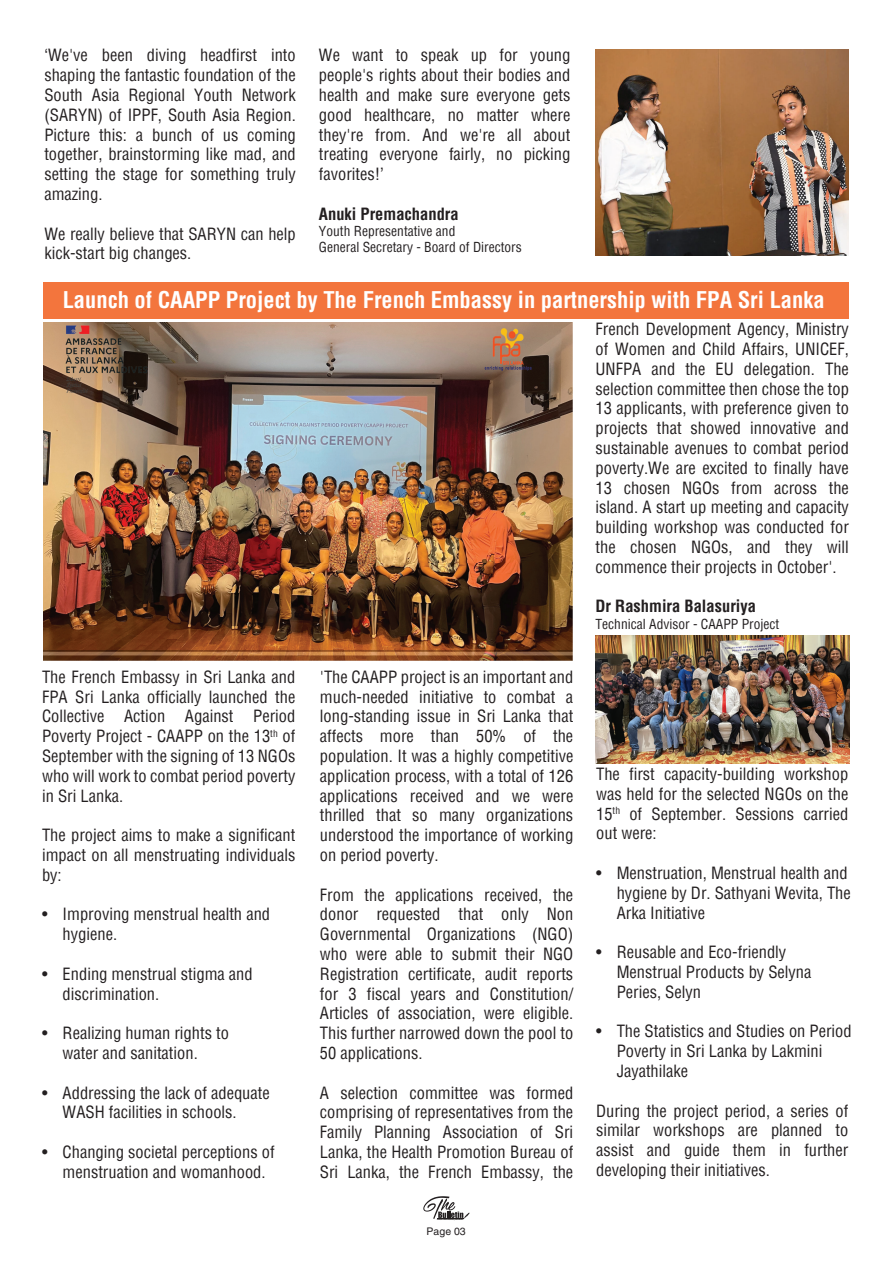
<style>
.page{position:relative;width:893px;height:1263px;background:#fff}
.page>*{position:absolute;margin:0;border:0;box-sizing:border-box;transform-origin:0 0}
.t1{font:700 condensed 22.5px "Helvetica";color:#fff}
.t2{font:condensed 16.5px/19.8px "Helvetica";color:#231f20;text-align:justify}
.t3{font:700 condensed 16.5px "Helvetica";color:#231f20}
.t4{font:condensed 13.5px/16.2px "Helvetica";color:#231f20}
.t5{font:10.5px "Helvetica";color:#231f20}
.t6{font:700 1.5px "Helvetica";color:#231f20}
</style>
<div class="page">
<div style="left:43px;top:282px;width:805px;height:37px;background:#f3753d"></div>
<svg style="left:423px;top:1196px;width:47px;height:24px"></svg>
<img style="left:595px;top:49px;width:254px;height:206px">
<img style="left:43px;top:322px;width:529px;height:338px">
<img style="left:595px;top:635px;width:254px;height:129px">
<p class="t2" style="left:44px;top:45px;width:253px">‘We've been diving headfirst into shaping the fantastic foundation of the South Asia Regional Youth Network (SARYN) of IPPF, South Asia Region.<br>Picture this: a bunch of us coming together, brainstorming like mad, and setting the stage for something truly amazing.</p>
<p class="t2" style="left:44px;top:224px;width:253px">We really believe that SARYN can help kick-start big changes.</p>
<p class="t2" style="left:319px;top:45px;width:253px">We want to speak up for young people's rights about their bodies and health and make sure everyone gets good healthcare, no matter where they're from. And we're all about treating everyone fairly, no picking favorites!’</p>
<p class="t3" style="left:319px;top:204px;width:141px">Anuki Premachandra</p>
<p class="t4" style="left:319px;top:223px;width:204px">Youth Representative and<br>General Secretary - Board of Directors</p>
<h1 class="t1" style="left:63px;top:285px;width:763px">Launch of CAAPP Project by The French Embassy in partnership with FPA Sri Lanka</h1>
<p class="t2" style="left:42px;top:667px;width:255px">The French Embassy in Sri Lanka and FPA Sri Lanka officially launched the Collective Action Against Period Poverty Project - CAAPP on the 13<sup>th</sup> of September with the signing of 13 NGOs who will work to combat period poverty in Sri Lanka.</p>
<p class="t2" style="left:42px;top:825px;width:255px">The project aims to make a significant impact on all menstruating individuals by:</p>
<p class="t2" style="left:63px;top:904px;width:209px;text-indent:-21px">• Improving menstrual health and hygiene.</p>
<p class="t2" style="left:63px;top:964px;width:192px;text-indent:-21px">• Ending menstrual stigma and discrimination.</p>
<p class="t2" style="left:63px;top:1023px;width:168px;text-indent:-21px">• Realizing human rights to water and sanitation.</p>
<p class="t2" style="left:63px;top:1082px;width:209px;text-indent:-21px">• Addressing the lack of adequate<br>WASH facilities in schools.</p>
<p class="t2" style="left:63px;top:1142px;width:214px;text-indent:-21px">• Changing societal perceptions of menstruation and womanhood.</p>
<p class="t2" style="left:320px;top:667px;width:255px">'The CAAPP project is an important and much-needed initiative to combat a long-standing issue in Sri Lanka that affects more than 50% of the population. It was a highly competitive application process, with a total of 126 applications received and we were thrilled that so many organizations understood the importance of working on period poverty.</p>
<p class="t2" style="left:320px;top:884px;width:255px">From the applications received, the donor requested that only Non Governmental Organizations (NGO) who were able to submit their NGO Registration certificate, audit reports for 3 fiscal years and Constitution/ Articles of association, were eligible.<br>This further narrowed down the pool to 50 applications.</p>
<p class="t2" style="left:320px;top:1082px;width:255px">A selection committee was formed comprising of representatives from the Family Planning Association of Sri Lanka, the Health Promotion Bureau of Sri Lanka, the French Embassy, the</p>
<p class="t6" style="left:437px;top:1219px;width:28px">FPA Sri Lanka Quarterly Newsletter</p>
<p class="t5" style="left:427px;top:1228px;width:41px">Page 03</p>
<p class="t2" style="left:596px;top:319px;width:255px">French Development Agency, Ministry of Women and Child Affairs, UNICEF, UNFPA and the EU delegation. The selection committee then chose the top 13 applicants, with preference given to projects that showed innovative and sustainable avenues to combat period poverty.We are excited to finally have 13 chosen NGOs from across the island. A start up meeting and capacity building workshop was conducted for the chosen NGOs, and they will commence their projects in October'.</p>
<p class="t3" style="left:596px;top:596px;width:162px">Dr Rashmira Balasuriya</p>
<p class="t4" style="left:596px;top:616px;width:185px">Technical Advisor - CAAPP Project</p>
<p class="t2" style="left:596px;top:764px;width:254px">The first capacity-building workshop was held for the selected NGOs on the 15<sup>th</sup> of September. Sessions carried out were:</p>
<p class="t2" style="left:617px;top:863px;width:236px;text-align:left;text-indent:-21px">• Menstruation, Menstrual health and hygiene by Dr. Sathyani Wevita, The<br>Arka Initiative</p>
<p class="t2" style="left:617px;top:942px;width:196px;text-align:left;text-indent:-21px">• Reusable and Eco-friendly<br>Menstrual Products by Selyna<br>Peries, Selyn</p>
<p class="t2" style="left:617px;top:1021px;width:237px;text-align:left;text-indent:-21px">• The Statistics and Studies on Period<br>Poverty in Sri Lanka by Lakmini<br>Jayathilake</p>
<p class="t2" style="left:596px;top:1100px;width:254px">During the project period, a series of similar workshops are planned to assist and guide them in further developing their initiatives.</p>
</div>
